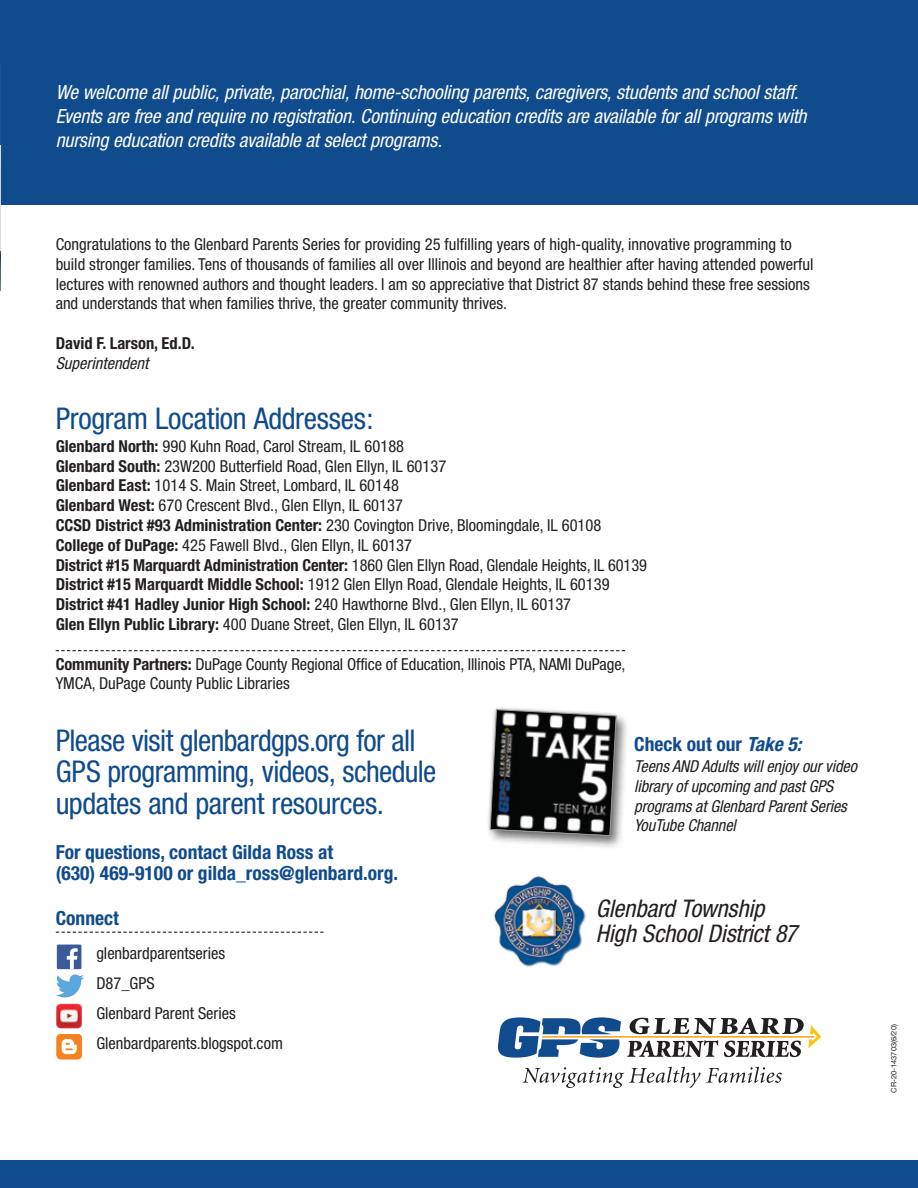
<style>
.page{position:relative;width:918px;height:1188px;background:#fff}
.page>*{position:absolute;margin:0;border:0;box-sizing:border-box;transform-origin:0 0}
.t1{font:condensed 30px/31.5px "Helvetica Neue";letter-spacing:-.015em;color:#0f4b8d}
.t2{font:italic condensed 24.3px/25.3px "Helvetica Neue";letter-spacing:-.01em;color:#231f20}
.t3{font:italic condensed 19.5px/24px "Helvetica Neue";letter-spacing:-.005em;color:#fff}
.t4{font:700 condensed 19.5px/21.8px "Helvetica Neue";color:#0f4b8d}
.t5{font:condensed 16.5px/19.8px "Helvetica Neue";color:#231f20}
.t6{font:italic condensed 16.5px/19.8px "Helvetica Neue";letter-spacing:-.005em;color:#231f20}
.t7{font:700 condensed 16.5px "Helvetica Neue";color:#231f20}
.t8{font:7.5px "Helvetica Neue";color:#231f20}
.s1{font-weight:700}
.s2{font-style:italic}
</style>
<div class="page">
<div style="left:0;top:0;width:918px;height:204px;background:#0f4b8d"></div>
<div style="left:0;top:1161px;width:918px;height:27px;background:#0f4b8d"></div>
<img style="left:494px;top:876px;width:92px;height:91px">
<svg style="left:523px;top:1067px;width:259px;height:21px"></svg>
<svg style="left:498px;top:1017px;width:323px;height:41px"></svg>
<img style="left:0;top:145px;width:1px;height:145px">
<div style="left:57px;top:945px;width:24px;height:24px;background:#3b5a9a"></div>
<div style="left:57px;top:1034px;width:25px;height:25px;background:#f58220;border-radius:4px"></div>
<div style="left:57px;top:1034px;width:25px;height:25px;border:1px solid #f58220;border-radius:4px"></div>
<svg style="left:62px;top:1039px;width:15px;height:15px"></svg>
<img style="left:57px;top:1003px;width:25px;height:25px">
<svg style="left:56px;top:948px;width:28px;height:49px"></svg>
<svg style="left:56px;top:932px;width:268px;height:1px"></svg>
<svg style="left:56px;top:650px;width:569px;height:1px"></svg>
<div style="left:486px;top:707px;width:145px;height:144px;background:#040302;opacity:.55"></div>
<svg style="left:486px;top:707px;width:135px;height:133px"></svg>
<p class="t3" style="left:56px;top:80px;width:752px">We welcome all public, private, parochial, home-schooling parents, caregivers, students and school staff.<br>Events are free and require no registration. Continuing education credits are available for all programs with nursing education credits available at select programs.</p>
<p class="t5" style="left:56px;top:234px;width:759px">Congratulations to the Glenbard Parents Series for providing 25 fulfilling years of high-quality, innovative programming to build stronger families. Tens of thousands of families all over Illinois and beyond are healthier after having attended powerful lectures with renowned authors and thought leaders. I am so appreciative that District 87 stands behind these free sessions and understands that when families thrive, the greater community thrives.</p>
<p class="t7" style="left:56px;top:333px;width:141px">David F. Larson, Ed.D.</p>
<p class="t6" style="left:56px;top:353px;width:94px">Superintendent</p>
<h1 class="t1" style="left:56px;top:402px;width:320px">Program Location Addresses:</h1>
<p class="t5" style="left:56px;top:436px;width:593px"><span class="s1">Glenbard North:</span> 990 Kuhn Road, Carol Stream, IL 60188<br><span class="s1">Glenbard South:</span> 23W200 Butterfield Road, Glen Ellyn, IL 60137<br><span class="s1">Glenbard East:</span> 1014 S. Main Street, Lombard, IL 60148<br><span class="s1">Glenbard West:</span> 670 Crescent Blvd., Glen Ellyn, IL 60137<br><span class="s1">CCSD District #93 Administration Center:</span> 230 Covington Drive, Bloomingdale, IL 60108<br><span class="s1">College of DuPage:</span> 425 Fawell Blvd., Glen Ellyn, IL 60137<br><span class="s1">District #15 Marquardt Administration Center:</span> 1860 Glen Ellyn Road, Glendale Heights, IL 60139<br><span class="s1">District #15 Marquardt Middle School:</span> 1912 Glen Ellyn Road, Glendale Heights, IL 60139<br><span class="s1">District #41 Hadley Junior High School:</span> 240 Hawthorne Blvd., Glen Ellyn, IL 60137<br><span class="s1">Glen Ellyn Public Library:</span> 400 Duane Street, Glen Ellyn, IL 60137</p>
<p class="t5" style="left:56px;top:654px;width:571px"><span class="s1">Community Partners:</span> DuPage County Regional Office of Education, Illinois PTA, NAMI DuPage,<br>YMCA, DuPage County Public Libraries</p>
<h1 class="t1" style="left:56px;top:724px;width:382px">Please visit glenbardgps.org for all<br>GPS programming, videos, schedule updates and parent resources.</h1>
<p class="t4" style="left:56px;top:841px;width:344px">For questions, contact Gilda Ross at<br>(630) 469-9100 or gilda_ross@glenbard.org.</p>
<p class="t4" style="left:634px;top:733px;width:169px">Check out our <span class="s2">Take 5:</span></p>
<p class="t6" style="left:634px;top:756px;width:224px">Teens AND Adults will enjoy our video library of upcoming and past GPS programs at Glenbard Parent Series<br>YouTube Channel</p>
<p class="t4" style="left:56px;top:907px;width:65px">Connect</p>
<p class="t5" style="left:96px;top:939px;width:188px;line-height:30px">glenbardparentseries<br>D87_GPS<br>Glenbard Parent Series<br>Glenbardparents.blogspot.com</p>
<h2 class="t2" style="left:596px;top:895px;width:203px">Glenbard Township<br>High School District 87</h2>
<p class="t8" style="left:889px;top:1093px;width:70px;rotate:-90deg">CR-20-143703(6/20)</p>
</div>
